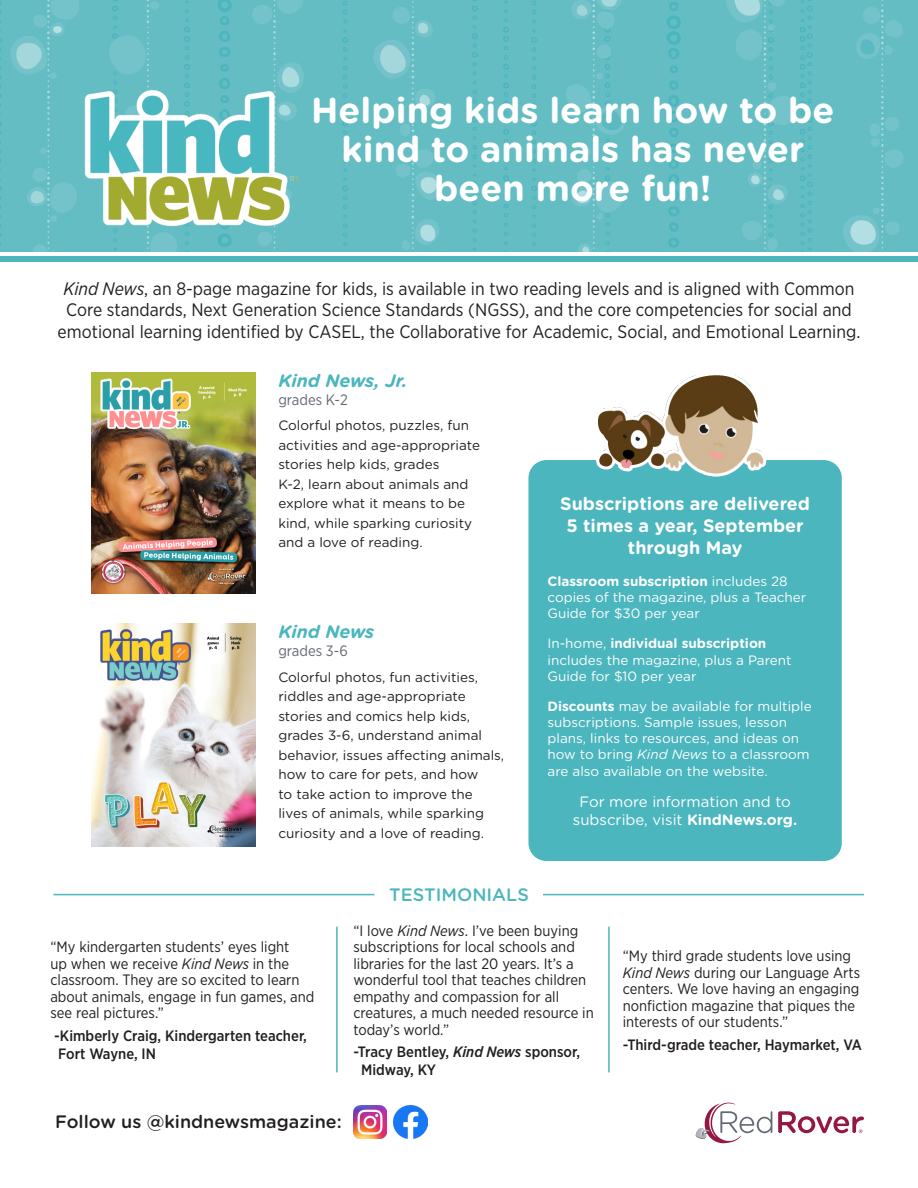
<style>
.page{position:relative;width:918px;height:1188px;background:#fff}
.page>*{position:absolute;margin:0;border:0;box-sizing:border-box;transform-origin:0 0}
.t1{font:700 36px/39px "Gotham Rounded";color:#fff;text-align:center}
.t2{font:18px/21.6px "Gotham Narrow";color:#231f20;text-align:center}
.t3{font:700 18px/21.6px "Gotham Rounded";color:#fff;text-align:center}
.t4{font:500 18px "Gotham Rounded";color:#231f20}
.t5{font:italic 700 18px "Gotham Rounded";color:#4bb6be}
.t6{font:500 18px "Gotham Rounded";color:#4cb6bc}
.t7{font:15px/16.5px "Gotham Narrow";color:#231f20}
.t8{font:500 15px/18px "Gotham Narrow";color:#231f20}
.t9{font:15px/18px "Gotham Rounded";color:#fff;text-align:center}
.t10{font:15px "Gotham Narrow";color:#646974}
.t11{font:13.5px/19.5px "Gotham Rounded";color:#231f20}
.t12{font:13.5px/16.2px "Gotham Rounded";color:#fff}
.s1{font-style:italic}
.s2{font-weight:700}
</style>
<div class="page">
<img style="left:92px;top:372px;width:163px;height:222px">
<img style="left:91px;top:624px;width:164px;height:222px">
<svg style="left:0;top:0;width:918px;height:251px;background:#66bdc3"></svg>
<img style="left:81px;top:91px;width:221px;height:139px">
<div style="left:0;top:257px;width:918px;height:5px;background:#4cb6bc"></div>
<div style="left:528px;top:460px;width:314px;height:401px;background:#4bb6be;border-radius:18px"></div>
<img style="left:596px;top:375px;width:171px;height:102px">
<hr style="left:53px;top:894px;width:321px;height:1px;background:#4cb6bc">
<hr style="left:336px;top:927px;width:2px;height:145px;background:#4cb6bc">
<hr style="left:608px;top:927px;width:2px;height:145px;background:#4cb6bc">
<svg style="left:696px;top:1103px;width:76px;height:40px"></svg>
<svg style="left:778px;top:1111px;width:86px;height:22px"></svg>
<hr style="left:543px;top:894px;width:321px;height:1px;background:#4cb6bc">
<img style="left:394px;top:1105px;width:33px;height:33px">
<img style="left:353px;top:1105px;width:33px;height:33px">
<p class="t1" style="left:311px;top:89px;width:525px">Helping kids learn how to be kind to animals has never been more fun!</p>
<p class="t2" style="left:58px;top:277px;width:804px"><span class="s1">Kind News</span>, an 8-page magazine for kids, is available in two reading levels and is aligned with Common<br>Core standards, Next Generation Science Standards (NGSS), and the core competencies for social and emotional learning identified by CASEL, the Collaborative for Academic, Social, and Emotional Learning.</p>
<p class="t5" style="left:278px;top:367px;width:131px">Kind News, Jr.</p>
<p class="t10" style="left:278px;top:390px;width:71px">grades K-2</p>
<p class="t11" style="left:278px;top:415px;width:203px">Colorful photos, puzzles, fun activities and age-appropriate stories help kids, grades<br>K-2, learn about animals and explore what it means to be kind, while sparking curiosity and a love of reading.</p>
<p class="t3" style="left:560px;top:492px;width:251px">Subscriptions are delivered<br>5 times a year, September through May</p>
<p class="t12" style="left:548px;top:573px;width:260px"><span class="s2">Classroom subscription</span> includes 28 copies of the magazine, plus a Teacher<br>Guide for $30 per year</p>
<p class="t12" style="left:548px;top:635px;width:246px">In-home, <span class="s2">individual subscription </span>includes the magazine, plus a Parent<br>Guide for $10 per year</p>
<p class="t12" style="left:548px;top:697px;width:266px"><span class="s2">Discounts</span> may be available for multiple subscriptions. Sample issues, lesson plans, links to resources, and ideas on how to bring <span class="s1">Kind News</span> to a classroom are also available on the website.</p>
<p class="t9" style="left:573px;top:792px;width:226px">For more information and to subscribe, visit <span class="s2">KindNews.org.</span></p>
<p class="t5" style="left:278px;top:619px;width:97px">Kind News</p>
<p class="t10" style="left:278px;top:642px;width:71px">grades 3-6</p>
<p class="t11" style="left:278px;top:667px;width:227px">Colorful photos, fun activities, riddles and age-appropriate stories and comics help kids, grades 3-6, understand animal behavior, issues affecting animals, how to care for pets, and how<br>to take action to improve the lives of animals, while sparking curiosity and a love of reading.</p>
<p class="t7" style="left:50px;top:938px;width:266px">“My kindergarten students’ eyes light<br>up when we receive <span class="s1">Kind News</span> in the classroom. They are so excited to learn about animals, engage in fun games, and see real pictures.”</p>
<p class="t8" style="left:54px;top:1026px;width:254px">-Kimberly Craig, Kindergarten teacher,<br>Fort Wayne, IN</p>
<p class="t6" style="left:389px;top:882px;width:141px">TESTIMONIALS</p>
<p class="t7" style="left:353px;top:922px;width:242px">“I love <span class="s1">Kind News</span>. I’ve been buying subscriptions for local schools and libraries for the last 20 years. It’s a wonderful tool that teaches children empathy and compassion for all creatures, a much needed resource in today’s world.”</p>
<p class="t8" style="left:361px;top:1043px;width:221px;text-indent:-8px">-Tracy Bentley, <span class="s1">Kind News</span> sponsor,<br>Midway, KY</p>
<p class="t4" style="left:55px;top:1109px;width:288px">Follow us @kindnewsmagazine:</p>
<p class="t7" style="left:623px;top:947px;width:239px">“My third grade students love using <span class="s1">Kind News</span> during our Language Arts centers. We love having an engaging nonfiction magazine that piques the interests of our students.”</p>
<p class="t8" style="left:623px;top:1035px;width:241px">-Third-grade teacher, Haymarket, VA</p>
</div>
